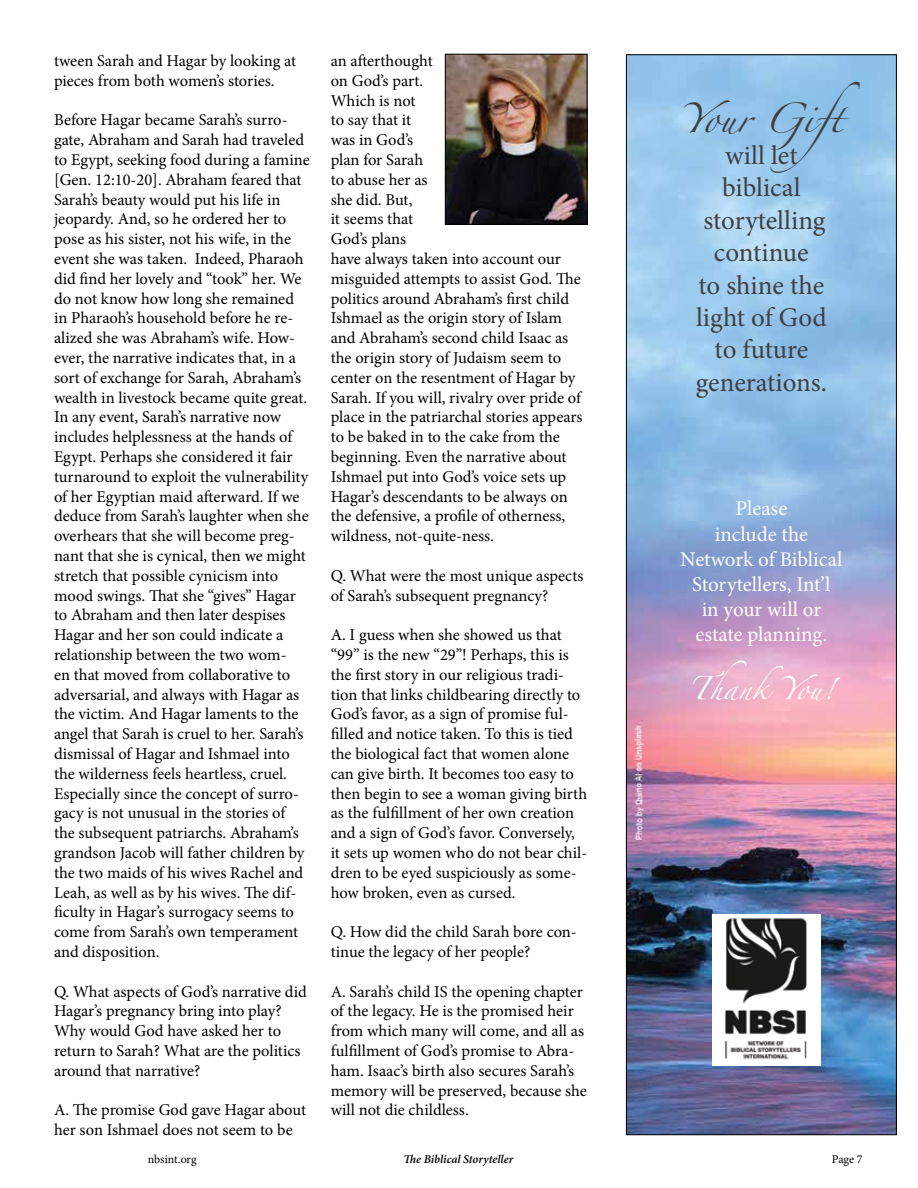
<style>
.page{position:relative;width:918px;height:1188px;background:#fff}
.page>*{position:absolute;margin:0;border:0;box-sizing:border-box;transform-origin:0 0}
.t1{font:27px/32.4px "Minion Pro";color:#414042;text-align:center}
.t2{font:27px "Zapfino";color:#414042}
.t3{font:21px/25.2px "Minion Pro";letter-spacing:-.005em;color:#fff;text-align:center}
.t4{font:21px "Zapfino";color:#fff}
.t5{font:16.5px/19.8px "Minion Pro";letter-spacing:-.005em;color:#000}
.t6{font:italic 600 12px "Minion Pro";letter-spacing:-.005em;color:#000}
.t7{font:12px "Minion Pro";letter-spacing:-.01em;color:#000}
</style>
<div class="page">
<img style="left:628px;top:57px;width:267px;height:1076px">
<img style="left:447px;top:56px;width:138px;height:166px">
<div style="left:445px;top:54px;width:142px;height:170px;border:1px solid #000"></div>
<img style="left:712px;top:914px;width:108px;height:151px">
<p class="t5" style="left:54px;top:51px;width:244px">tween Sarah and Hagar by looking at pieces from both women’s stories.</p>
<p class="t5" style="left:54px;top:110px;width:257px">Before Hagar became Sarah’s surro&shy;gate, Abraham and Sarah had traveled to Egypt, seeking food during a famine [Gen. 12:10-20]. Abraham feared that Sarah’s beauty would put his life in jeopardy. And, so he ordered her to pose as his sister, not his wife, in the event she was taken. Indeed, Pharaoh did find her lovely and “took” her. We do not know how long she remained in Pharaoh’s household before he re&shy;alized she was Abraham’s wife. How&shy;ever, the narrative indicates that, in a sort of exchange for Sarah, Abraham’s wealth in livestock became quite great.<br>In any event, Sarah’s narrative now includes helplessness at the hands of Egypt. Perhaps she considered it fair turnaround to exploit the vulnerability of her Egyptian maid afterward. If we deduce from Sarah’s laughter when she overhears that she will become preg&shy;nant that she is cynical, then we might stretch that possible cynicism into mood swings. That she “gives” Hagar to Abraham and then later despises Hagar and her son could indicate a relationship between the two wom-<br>en that moved from collaborative to adversarial, and always with Hagar as the victim. And Hagar laments to the angel that Sarah is cruel to her. Sarah’s dismissal of Hagar and Ishmael into the wilderness feels heartless, cruel.<br>Especially since the concept of surro&shy;gacy is not unusual in the stories of the subsequent patriarchs. Abraham’s grandson Jacob will father children by the two maids of his wives Rachel and Leah, as well as by his wives. The dif&shy;ficulty in Hagar’s surrogacy seems to come from Sarah’s own temperament and disposition.</p>
<p class="t5" style="left:54px;top:982px;width:254px">Q. What aspects of God’s narrative did<br>Hagar’s pregnancy bring into play?<br>Why would God have asked her to return to Sarah? What are the politics around that narrative?</p>
<p class="t5" style="left:54px;top:1100px;width:254px">A. The promise God gave Hagar about her son Ishmael does not seem to be</p>
<p class="t5" style="left:331px;top:51px;width:253px">an afterthought<br>on God’s part.<br>Which is not<br>to say that it<br>was in God’s<br>plan for Sarah<br>to abuse her as<br>she did. But,<br>it seems that<br>God’s plans<br>have always taken into account our misguided attempts to assist God. The politics around Abraham’s first child<br>Ishmael as the origin story of Islam and Abraham’s second child Isaac as the origin story of Judaism seem to center on the resentment of Hagar by<br>Sarah. If you will, rivalry over pride of place in the patriarchal stories appears to be baked in to the cake from the beginning. Even the narrative about<br>Ishmael put into God’s voice sets up<br>Hagar’s descendants to be always on the defensive, a profile of otherness, wildness, not-quite-ness.</p>
<p class="t5" style="left:331px;top:566px;width:254px">Q. What were the most unique aspects of Sarah’s subsequent pregnancy?</p>
<p class="t5" style="left:331px;top:625px;width:258px">A. I guess when she showed us that “99” is the new “29”! Perhaps, this is the first story in our religious tradi&shy;tion that links childbearing directly to God’s favor, as a sign of promise ful&shy;filled and notice taken. To this is tied the biological fact that women alone can give birth. It becomes too easy to then begin to see a woman giving birth as the fulfillment of her own creation and a sign of God’s favor. Conversely, it sets up women who do not bear chil&shy;dren to be eyed suspiciously as some&shy;how broken, even as cursed.</p>
<p class="t5" style="left:331px;top:922px;width:248px">Q. How did the child Sarah bore con&shy;tinue the legacy of her people?</p>
<p class="t5" style="left:331px;top:982px;width:258px">A. Sarah’s child IS the opening chapter of the legacy. He is the promised heir from which many will come, and all as fulfillment of God’s promise to Abra&shy;ham. Isaac’s birth also secures Sarah’s memory will be preserved, because she will not die childless.</p>
<h1 class="t2" style="left:680px;top:107px;width:225px">Your Gift</h1>
<h1 class="t1" style="left:696px;top:139px;width:133px">will let biblical storytelling continue<br>to shine the light of God to future generations.</h1>
<p class="t3" style="left:680px;top:496px;width:164px">Please<br>include the<br>Network of Biblical<br>Storytellers, Int’l<br>in your will or estate planning.</p>
<p class="t4" style="left:689px;top:679px;width:147px">ThankYou!</p>
<p class="t7" style="left:148px;top:1151px;width:50px">nbsint.org</p>
<p class="t6" style="left:404px;top:1151px;width:111px">The Biblical Storyteller</p>
<p class="t7" style="left:832px;top:1151px;width:32px">Page 7</p>
</div>
